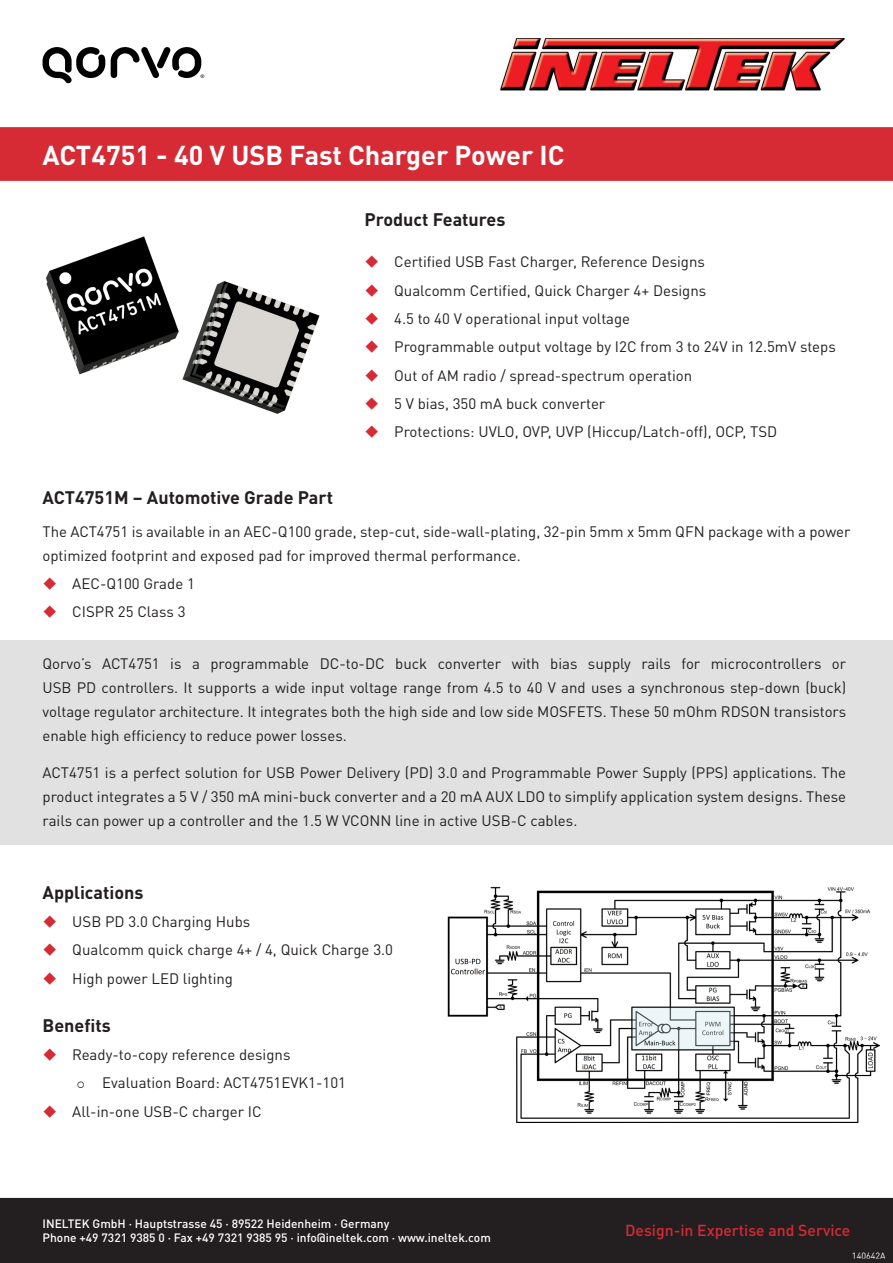
<style>
.page{position:relative;width:893px;height:1263px;background:#fff}
.page>*{position:absolute;margin:0;border:0;box-sizing:border-box;transform-origin:0 0}
.t1{font:700 27px "DINOT";color:#fff}
.t2{font:700 18px "DINOT";color:#231f20}
.t3{font:500 15.75px "DINOT";color:#d62a35}
.t4{font:15px/24px "DINOT";color:#231f20;text-align:justify}
.t5{font:500 12px/14.4px "DINOT";color:#fff}
.t6{font:9px "DINOT";color:#fff}
</style>
<div class="page">
<div style="left:0;top:1198px;width:893px;height:65px;background:#231f20"></div>
<div style="left:0;top:127px;width:893px;height:54px;background:#d62a35"></div>
<img style="left:500px;top:38px;width:345px;height:52px">
<svg style="left:43px;top:47px;width:161px;height:36px"></svg>
<div style="left:0;top:640px;width:893px;height:204px;background:#e0e1e0"></div>
<img style="left:45px;top:236px;width:275px;height:178px">
<img style="left:447px;top:886px;width:432px;height:236px">
<div style="left:850px;top:1250px;width:37px;height:10px;border:2px solid #231f20"></div>
<p class="t1" style="left:43px;top:137px;width:523px">ACT4751 - 40 V USB Fast Charger Power IC</p>
<p class="t2" style="left:364px;top:208px;width:143px">Product Features</p>
<p class="t4" style="left:394px;top:250px;width:312px">Certified USB Fast Charger, Reference Designs</p>
<p class="t4" style="left:394px;top:278px;width:314px">Qualcomm Certified, Quick Charger 4+ Designs</p>
<p class="t4" style="left:394px;top:306px;width:237px">4.5 to 40 V operational input voltage</p>
<p class="t4" style="left:394px;top:335px;width:443px">Programmable output voltage by I2C from 3 to 24V in 12.5mV steps</p>
<p class="t4" style="left:394px;top:363px;width:299px">Out of AM radio / spread-spectrum operation</p>
<p class="t4" style="left:394px;top:391px;width:213px">5 V bias, 350 mA buck converter</p>
<p class="t4" style="left:394px;top:419px;width:384px">Protections: UVLO, OVP, UVP (Hiccup/Latch-off), OCP, TSD</p>
<p class="t2" style="left:43px;top:486px;width:292px">ACT4751M – Automotive Grade Part</p>
<p class="t4" style="left:43px;top:519px;width:809px">The ACT4751 is available in an AEC-Q100 grade, step-cut, side-wall-plating, 32-pin 5mm x 5mm QFN package with a power optimized footprint and exposed pad for improved thermal performance.</p>
<p class="t4" style="left:72px;top:571px;width:124px">AEC-Q100 Grade 1</p>
<p class="t4" style="left:72px;top:599px;width:115px">CISPR 25 Class 3</p>
<p class="t4" style="left:43px;top:652px;width:805px">Qorvo’s ACT4751 is a programmable DC-to-DC buck converter with bias supply rails for microcontrollers or USB PD controllers. It supports a wide input voltage range from 4.5 to 40 V and uses a synchronous step-down (buck) voltage regulator architecture. It integrates both the high side and low side MOSFETS. These 50 mOhm RDSON transistors enable high efficiency to reduce power losses.</p>
<p class="t4" style="left:43px;top:760px;width:805px">ACT4751 is a perfect solution for USB Power Delivery (PD) 3.0 and Programmable Power Supply (PPS) applications. The product integrates a 5 V / 350 mA mini-buck converter and a 20 mA AUX LDO to simplify application system designs. These rails can power up a controller and the 1.5 W VCONN line in active USB-C cables.</p>
<p class="t2" style="left:43px;top:881px;width:102px">Applications</p>
<p class="t4" style="left:72px;top:909px;width:180px">USB PD 3.0 Charging Hubs</p>
<p class="t4" style="left:72px;top:938px;width:322px">Qualcomm quick charge 4+ / 4, Quick Charge 3.0</p>
<p class="t4" style="left:72px;top:966px;width:162px">High power LED lighting</p>
<p class="t2" style="left:43px;top:1013px;width:70px">Benefits</p>
<p class="t4" style="left:72px;top:1042px;width:220px">Ready-to-copy reference designs</p>
<p class="t4" style="left:102px;top:1070px;width:245px">Evaluation Board: ACT4751EVK1-101</p>
<p class="t4" style="left:72px;top:1099px;width:191px">All-in-one USB-C charger IC</p>
<p class="t5" style="left:43px;top:1216px;width:450px">INELTEK GmbH · Hauptstrasse 45 · 89522 Heidenheim · Germany<br>Phone +49 7321 9385 0 · Fax +49 7321 9385 95 · info@ineltek.com · www.ineltek.com</p>
<p class="t3" style="left:625px;top:1221px;width:227px">Design-in Expertise and Service</p>
<p class="t6" style="left:852px;top:1250px;width:35px">140642A</p>
</div>
